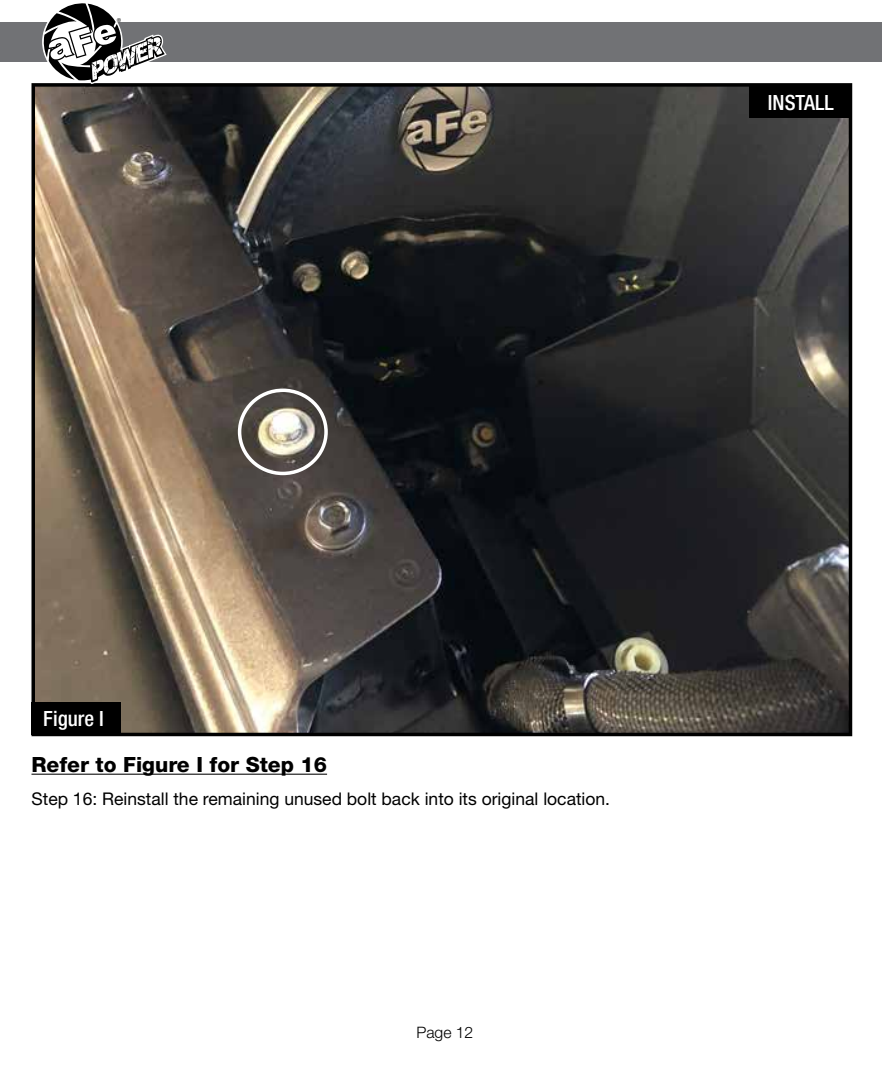
<style>
.page{position:relative;width:882px;height:1071px;background:#fff}
.page>*{position:absolute;margin:0;border:0;box-sizing:border-box;transform-origin:0 0}
.t1{font:800 21px "Helvetica Neue";color:#000}
.t2{font:500 condensed 21px "Helvetica Neue";color:#fff}
.t3{font:17.5px "Helvetica Neue";color:#000}
.t4{font:300 15.75px "Helvetica Neue";color:#000}
.t5{font:8.75px "Myriad";color:#000}
</style>
<div class="page">
<img style="left:37px;top:88px;width:810px;height:643px">
<div style="left:32px;top:83px;width:820px;height:653px;border:4px solid #000"></div>
<div style="left:0;top:23px;width:882px;height:39px;background:#717275"></div>
<svg style="left:43px;top:3px;width:124px;height:82px"></svg>
<hr style="left:32px;top:774px;width:295px;height:1px;background:#000">
<div style="left:32px;top:702px;width:89px;height:32px;background:#000"></div>
<div style="left:749px;top:85px;width:103px;height:33px;background:#000"></div>
<div style="left:238px;top:389px;width:90px;height:86px;border:4px solid #fff;border-radius:50%"></div>
<p class="t5" style="left:117px;top:17px;width:6px">®</p>
<p class="t2" style="left:768px;top:90px;width:67px">INSTALL</p>
<p class="t2" style="left:43px;top:706px;width:62px">Figure I</p>
<p class="t1" style="left:32px;top:752px;width:297px">Refer to Figure I for Step 16</p>
<p class="t3" style="left:32px;top:788px;width:580px">Step 16: Reinstall the remaining unused bolt back into its original location.</p>
<p class="t4" style="left:416px;top:1023px;width:58px">Page 12</p>
</div>
